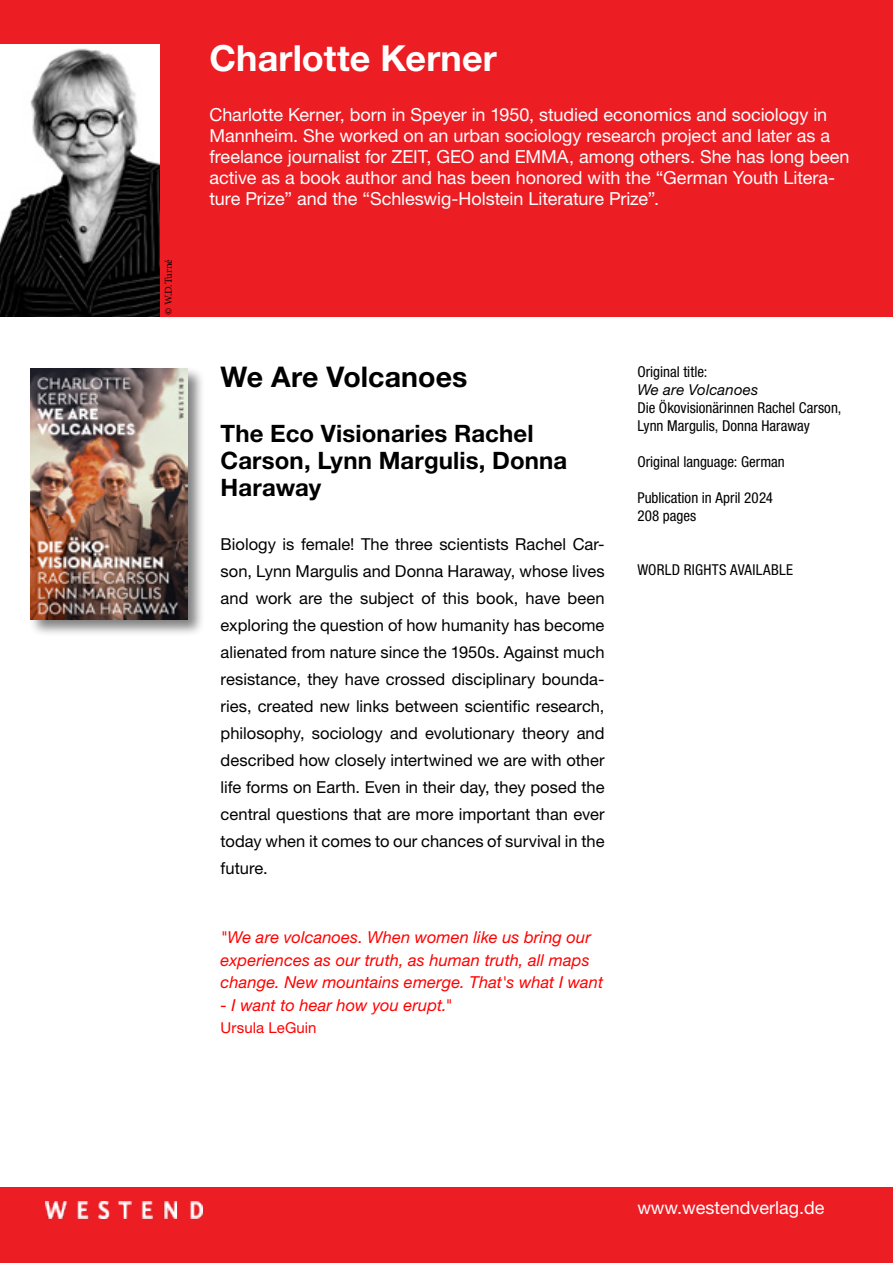
<style>
.page{position:relative;width:893px;height:1263px;background:#fff}
.page>*{position:absolute;margin:0;border:0;box-sizing:border-box;transform-origin:0 0}
.t1{font:700 36px "Helvetica Neue LT Std";letter-spacing:.005em;color:#fff}
.t2{font:700 28.5px "Helvetica Neue LT Std";color:#000}
.t3{font:700 24px/27px "Helvetica Neue LT Std";letter-spacing:.005em;color:#000}
.t4{font:18px/21px "Helvetica Neue LT Std";letter-spacing:-.005em;color:#fff}
.t5{font:16.5px/27px "Helvetica Neue LT Std";color:#000;text-align:justify}
.t6{font:italic 16.5px/22.5px "Helvetica Neue LT Std";letter-spacing:.005em;color:#f00}
.t7{font:condensed 15px/18px "Helvetica Neue LT Std";color:#000}
.t8{font:condensed 15px "Helvetica Neue LT Std";letter-spacing:.02em;color:#000}
.t9{font:italic 15px "Helvetica Neue LT Std";letter-spacing:.015em;color:#000}
.t10{font:15px "Helvetica Neue LT Std";letter-spacing:.005em;color:#f00}
.t11{font:10.5px "Minion Pro";color:#000}
</style>
<div class="page">
<div style="left:0;top:0;width:893px;height:316px;background:#ed1d24"></div>
<div style="left:0;top:1188px;width:893px;height:75px;background:#ed1d24"></div>
<img style="left:45px;top:1201px;width:157px;height:17px">
<img style="left:0;top:45px;width:160px;height:272px">
<div style="left:28px;top:367px;width:177px;height:270px;background:#000;opacity:.5"></div>
<img style="left:31px;top:369px;width:157px;height:250px">
<p class="t11" style="left:161px;top:315px;width:57px;rotate:-90deg">© W.D.Turné</p>
<h1 class="t1" style="left:209px;top:36px;width:289px">Charlotte Kerner</h1>
<p class="t4" style="left:209px;top:104px;width:642px">Charlotte Kerner, born in Speyer in 1950, studied economics and sociology in Mannheim. She worked on an urban sociology research project and later as a freelance journalist for ZEIT, GEO and EMMA, among others. She has long been active as a book author and has been honored with the “German Youth Litera&shy;ture Prize” and the “Schleswig-Holstein Literature Prize”.</p>
<h2 class="t2" style="left:221px;top:359px;width:248px">We Are Volcanoes</h2>
<h3 class="t3" style="left:221px;top:420px;width:348px">The Eco Visionaries Rachel<br>Carson, Lynn Margulis, Donna<br>Haraway</h3>
<p class="t5" style="left:221px;top:531px;width:385px">Biology is female! The three scientists Rachel Car&shy;son, Lynn Margulis and Donna Haraway, whose lives and work are the subject of this book, have been exploring the question of how humanity has become alienated from nature since the 1950s. Against much resistance, they have crossed disciplinary bounda&shy;ries, created new links between scientific research, philosophy, sociology and evolutionary theory and described how closely intertwined we are with other life forms on Earth. Even in their day, they posed the central questions that are more important than ever today when it comes to our chances of survival in the future.</p>
<p class="t6" style="left:221px;top:926px;width:384px">"We are volcanoes. When women like us bring our experiences as our truth, as human truth, all maps change. New mountains emerge. That's what I want</p>
<p class="t6" style="left:221px;top:993px;width:233px">- I want to hear how you erupt."</p>
<p class="t10" style="left:221px;top:1019px;width:97px">Ursula LeGuin</p>
<p class="t7" style="left:637px;top:363px;width:72px">Original title:</p>
<p class="t9" style="left:637px;top:381px;width:123px">We are Volcanoes</p>
<p class="t7" style="left:637px;top:399px;width:206px">Die Ökovisionärinnen Rachel Carson,<br>Lynn Margulis, Donna Haraway</p>
<p class="t7" style="left:637px;top:453px;width:149px">Original language: German</p>
<p class="t7" style="left:637px;top:489px;width:137px">Publication in April 2024<br>208 pages</p>
<p class="t8" style="left:637px;top:561px;width:157px">WORLD RIGHTS AVAILABLE</p>
<p class="t4" style="left:637px;top:1197px;width:189px">www.westendverlag.de</p>
</div>
